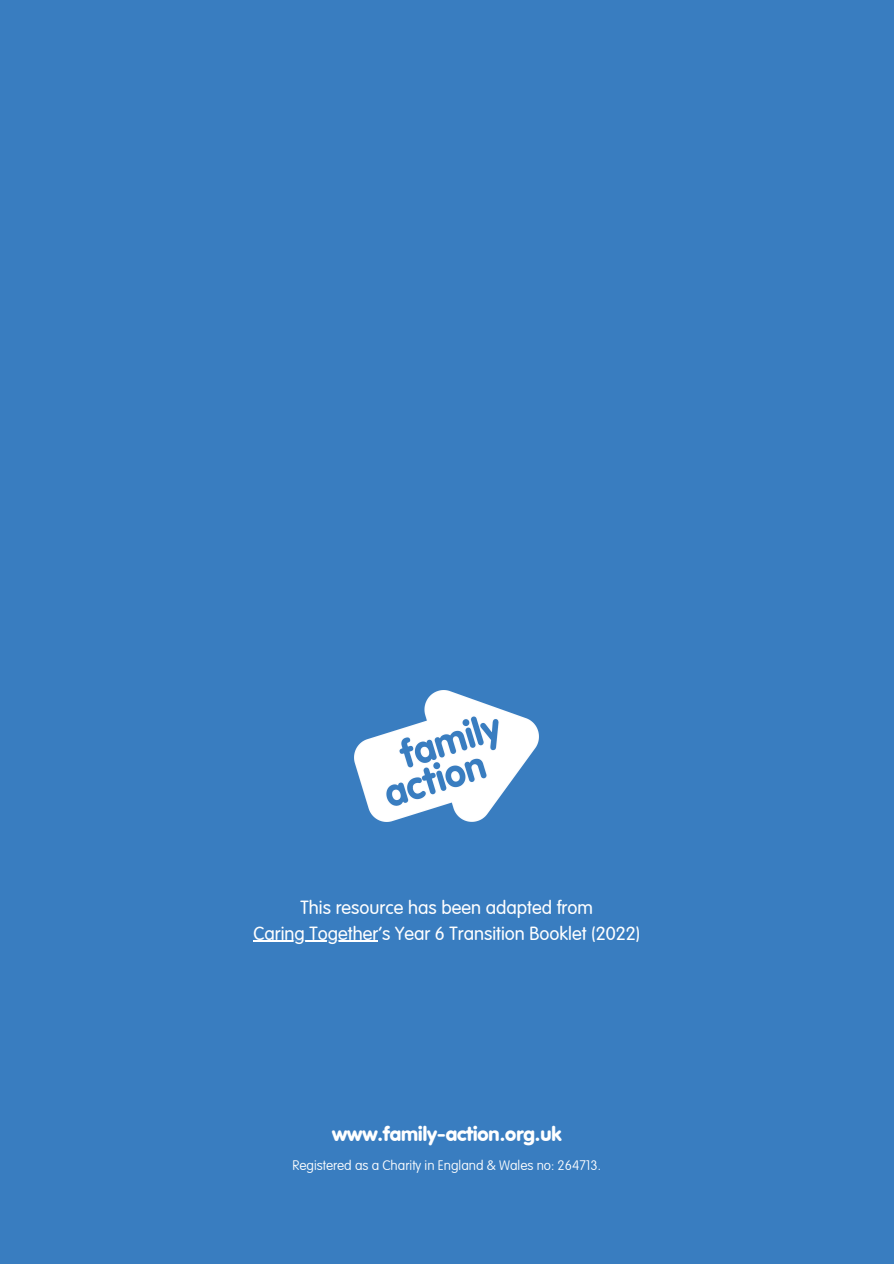
<style>
.page{position:relative;width:894px;height:1264px;background:#fff}
.page>*{position:absolute;margin:0;border:0;box-sizing:border-box;transform-origin:0 0}
.t1{font:900 19.95px "VAG Rounded";color:#fff}
.t2{font:300 18.6px/25.8px "VAG Rounded Std";color:#fff;text-align:center}
.t3{font:100 13.5px "VAG Rounded Std";color:#fff}
</style>
<div class="page">
<div style="left:0;top:0;width:893px;height:1263px;background:#397dc0"></div>
<hr style="left:253px;top:940px;width:125px;height:1px;background:#fff">
<img style="left:354px;top:690px;width:184px;height:131px">
<p class="t2" style="left:253px;top:895px;width:388px">This resource has been adapted from<br>Caring Together’s Year 6 Transition Booklet (2022)</p>
<p class="t1" style="left:332px;top:1122px;width:231px">www.family-action.org.uk</p>
<p class="t3" style="left:292px;top:1159px;width:310px">Registered as a Charity in England &amp; Wales no: 264713.</p>
</div>
